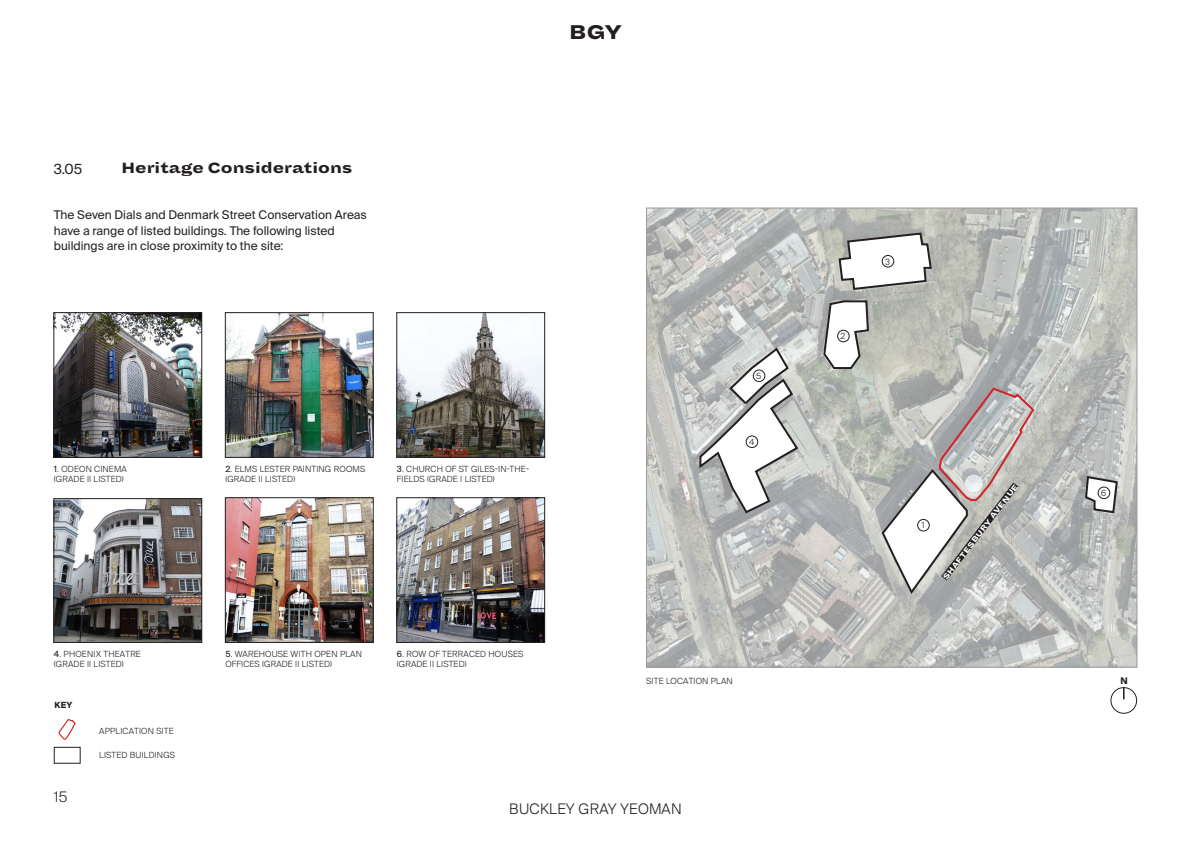
<style>
.page{position:relative;width:1191px;height:842px;background:#fff}
.page>*{position:absolute;margin:0;border:0;box-sizing:border-box;transform-origin:0 0}
.t1{font:900 22px "Dia";color:#231f20}
.t2{font:900 16.5px "Dia";color:#231f20}
.t3{font:300 14.5px "Suisse Intl";letter-spacing:.02em;color:#231f20}
.t4{font:14px "Suisse Intl";color:#231f20}
.t5{font:12px/15.5px "Suisse Intl";color:#231f20}
.t6{font:700 9.1px "Suisse Intl";color:#231f20}
.t7{font:300 8.5px/10px "Suisse Intl";letter-spacing:.02em;color:#231f20}
.t8{font:900 8.5px "Dia";color:#fff}
.t9{font:700 8.5px "Suisse Intl";color:#231f20}
.s1{font-weight:400}
</style>
<div class="page">
<img style="left:648px;top:210px;width:487px;height:455px">
<div style="left:1110px;top:687px;width:27px;height:27px;border:1px solid #231f20;border-radius:50%"></div>
<svg style="left:1123px;top:687px;width:1px;height:12px"></svg>
<div style="left:54px;top:747px;width:27px;height:17px;border:1px solid #231f20"></div>
<svg style="left:58px;top:718px;width:18px;height:22px"></svg>
<svg style="left:837px;top:231px;width:96px;height:60px"></svg>
<svg style="left:821px;top:299px;width:49px;height:71px"></svg>
<svg style="left:1084px;top:475px;width:35px;height:39px"></svg>
<svg style="left:698px;top:346px;width:101px;height:169px"></svg>
<div style="left:837px;top:330px;width:12px;height:12px;background:#fff;border-radius:50%"></div>
<div style="left:837px;top:330px;width:12px;height:12px;border:1px solid #231f20;border-radius:50%"></div>
<svg style="left:882px;top:255px;width:11px;height:12px"></svg>
<div style="left:881px;top:255px;width:13px;height:13px;border:1px solid #231f20;border-radius:50%"></div>
<svg style="left:746px;top:436px;width:11px;height:12px"></svg>
<div style="left:745px;top:435px;width:13px;height:13px;border:1px solid #231f20;border-radius:50%"></div>
<div style="left:753px;top:370px;width:12px;height:12px;background:#fff;border-radius:50%"></div>
<div style="left:753px;top:369px;width:12px;height:13px;border:1px solid #231f20;border-radius:50%"></div>
<div style="left:1098px;top:487px;width:11px;height:12px;background:#fff;border-radius:50%"></div>
<div style="left:1097px;top:486px;width:13px;height:13px;border:1px solid #231f20;border-radius:50%"></div>
<img style="left:227px;top:314px;width:144px;height:141px">
<div style="left:225px;top:312px;width:148px;height:145px;border:1px solid #231f20"></div>
<img style="left:56px;top:314px;width:144px;height:142px">
<div style="left:54px;top:312px;width:148px;height:146px;border:1px solid #231f20"></div>
<img style="left:56px;top:500px;width:144px;height:140px">
<div style="left:54px;top:498px;width:148px;height:144px;border:1px solid #231f20"></div>
<img style="left:399px;top:500px;width:144px;height:140px">
<div style="left:397px;top:498px;width:148px;height:144px;border:1px solid #231f20"></div>
<img style="left:399px;top:314px;width:144px;height:141px">
<div style="left:397px;top:312px;width:148px;height:145px;border:1px solid #231f20"></div>
<img style="left:227px;top:500px;width:144px;height:140px">
<div style="left:225px;top:498px;width:148px;height:144px;border:1px solid #231f20"></div>
<svg style="left:880px;top:386px;width:155px;height:210px;background:#bdbbb9"></svg>
<h1 class="t1" style="left:569px;top:19px;width:54px">BGY</h1>
<h3 class="t4" style="left:54px;top:161px;width:30px">3.05</h3>
<h2 class="t2" style="left:121px;top:158px;width:232px">Heritage Considerations</h2>
<h3 class="t5" style="left:54px;top:207px;width:314px">The Seven Dials and Denmark Street Conservation Areas have a range of listed buildings. The following listed buildings are in close proximity to the site:</h3>
<p class="t7" style="left:54px;top:464px;width:74px"><span class="s1">1</span>. ODEON CINEMA (GRADE II LISTED)</p>
<p class="t7" style="left:225px;top:464px;width:141px"><span class="s1">2</span>. ELMS LESTER PAINTING ROOMS (GRADE II LISTED)</p>
<p class="t7" style="left:54px;top:649px;width:89px"><span class="s1">4</span>. PHOENIX THEATRE (GRADE II LISTED)</p>
<p class="t9" style="left:55px;top:700px;width:19px">KEY</p>
<h3 class="t3" style="left:54px;top:789px;width:15px">15</h3>
<p class="t7" style="left:99px;top:726px;width:76px">APPLICATION SITE</p>
<p class="t7" style="left:99px;top:750px;width:77px">LISTED BUILDINGS</p>
<p class="t7" style="left:225px;top:649px;width:138px"><span class="s1">5</span>. WAREHOUSE WITH OPEN PLAN<br>OFFICES (GRADE II LISTED)</p>
<p class="t7" style="left:397px;top:464px;width:134px"><span class="s1">3</span>. CHURCH OF ST GILES-IN-THE-<br>FIELDS (GRADE I LISTED)</p>
<p class="t7" style="left:397px;top:649px;width:128px"><span class="s1">6</span>. ROW OF TERRACED HOUSES (GRADE II LISTED)</p>
<p class="t7" style="left:756px;top:371px;width:7px">5</p>
<p class="t7" style="left:749px;top:437px;width:7px">4</p>
<p class="t7" style="left:840px;top:331px;width:6px">2</p>
<p class="t7" style="left:885px;top:257px;width:6px">3</p>
<p class="t7" style="left:922px;top:520px;width:4px">1</p>
<p class="t8" style="left:940px;top:575px;width:120px;rotate:-52deg">SHAFTESBURY AVENUE</p>
<p class="t7" style="left:1101px;top:488px;width:7px">6</p>
<p class="t7" style="left:646px;top:675px;width:88px">SITE LOCATION PLAN</p>
<p class="t6" style="left:1120px;top:676px;width:9px">N</p>
<h3 class="t3" style="left:509px;top:801px;width:174px">BUCKLEY GRAY YEOMAN</h3>
</div>
